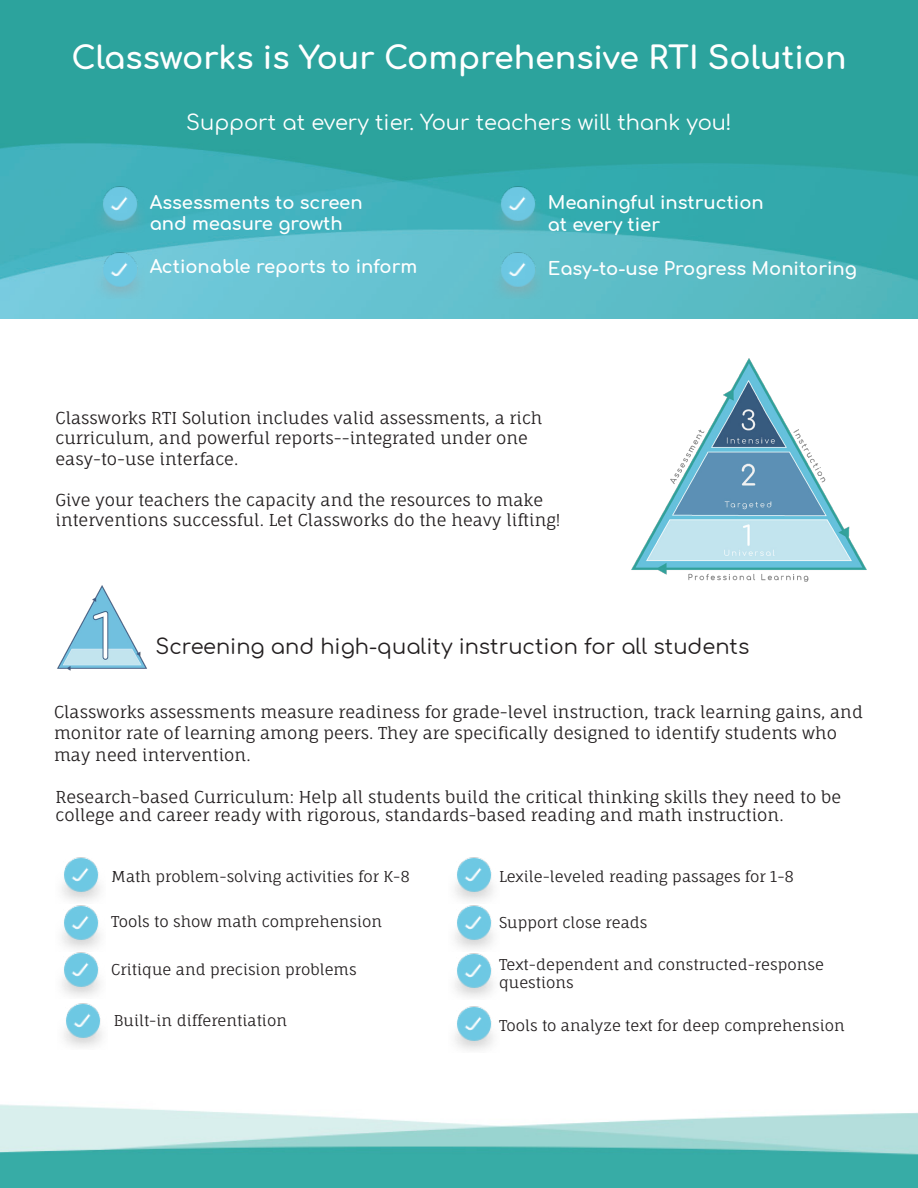
<style>
.page{position:relative;width:918px;height:1188px;background:#fff}
.page>*{position:absolute;margin:0;border:0;box-sizing:border-box;transform-origin:0 0}
.t1{font:700 31.5px "Comfortaa";color:#fff}
.t2{font:21px "Comfortaa";color:#231f20}
.t3{font:21px "Comfortaa";color:#fff}
.t4{font:700 18px/21.6px "Comfortaa";color:#fff}
.t5{font:16.5px/20.5px "Fauna One";color:#231f20}
.t6{font:15px "Fauna One";color:#231f20}
</style>
<div class="page">
<img style="left:0;top:0;width:918px;height:318px">
<img style="left:94px;top:178px;width:50px;height:54px">
<img style="left:94px;top:245px;width:50px;height:54px">
<img style="left:492px;top:178px;width:50px;height:54px">
<img style="left:492px;top:245px;width:50px;height:54px">
<img style="left:62px;top:857px;width:38px;height:41px">
<img style="left:62px;top:898px;width:38px;height:46px">
<img style="left:62px;top:944px;width:38px;height:51px">
<img style="left:64px;top:995px;width:38px;height:52px">
<img style="left:455px;top:857px;width:38px;height:41px">
<img style="left:455px;top:898px;width:38px;height:48px">
<img style="left:455px;top:946px;width:38px;height:51px">
<img style="left:455px;top:1006px;width:38px;height:44px">
<img style="left:0;top:1104px;width:918px;height:84px">
<img style="left:57px;top:585px;width:90px;height:86px">
<img style="left:631px;top:358px;width:236px;height:224px">
<p class="t1" style="left:71px;top:29px;width:777px">Classworks is Your Comprehensive RTI Solution</p>
<p class="t3" style="left:186px;top:104px;width:547px">Support at every tier. Your teachers will thank you!</p>
<p class="t4" style="left:150px;top:189px;width:215px">Assessments to screen and measure growth</p>
<p class="t4" style="left:150px;top:253px;width:269px">Actionable reports to inform</p>
<p class="t4" style="left:548px;top:190px;width:217px">Meaningful instruction</p>
<p class="t4" style="left:548px;top:212px;width:114px">at every tier</p>
<p class="t4" style="left:548px;top:256px;width:311px">Easy-to-use Progress Monitoring</p>
<p class="t5" style="left:56px;top:407px;width:489px">Classworks RTI Solution includes valid assessments, a rich curriculum, and powerful reports--integrated under one</p>
<p class="t5" style="left:56px;top:448px;width:184px">easy-to-use interface.</p>
<p class="t5" style="left:56px;top:489px;width:507px">Give your teachers the capacity and the resources to make interventions successful. Let Classworks do the heavy lifting!</p>
<p class="t2" style="left:156px;top:627px;width:595px">Screening and high-quality instruction for all students</p>
<p class="t5" style="left:54px;top:701px;width:811px;line-height:21.6px">Classworks assessments measure readiness for grade-level instruction, track learning gains, and monitor rate of learning among peers. They are specifically designed to identify students who may need intervention.</p>
<p class="t5" style="left:56px;top:787px;width:787px;line-height:18px">Research-based Curriculum: Help all students build the critical thinking skills they need to be college and career ready with rigorous, standards-based reading and math instruction.</p>
<p class="t6" style="left:111px;top:867px;width:300px">Math problem-solving activities for K-8</p>
<p class="t6" style="left:111px;top:912px;width:272px">Tools to show math comprehension</p>
<p class="t6" style="left:111px;top:960px;width:247px">Critique and precision problems</p>
<p class="t6" style="left:114px;top:1011px;width:175px">Built-in differentiation</p>
<p class="t6" style="left:499px;top:868px;width:297px">Lexile-leveled reading passages for 1-8</p>
<p class="t6" style="left:499px;top:913px;width:150px">Support close reads</p>
<p class="t6" style="left:499px;top:955px;width:326px">Text-dependent and constructed-response</p>
<p class="t6" style="left:499px;top:973px;width:76px">questions</p>
<p class="t6" style="left:499px;top:1016px;width:347px">Tools to analyze text for deep comprehension</p>
</div>
